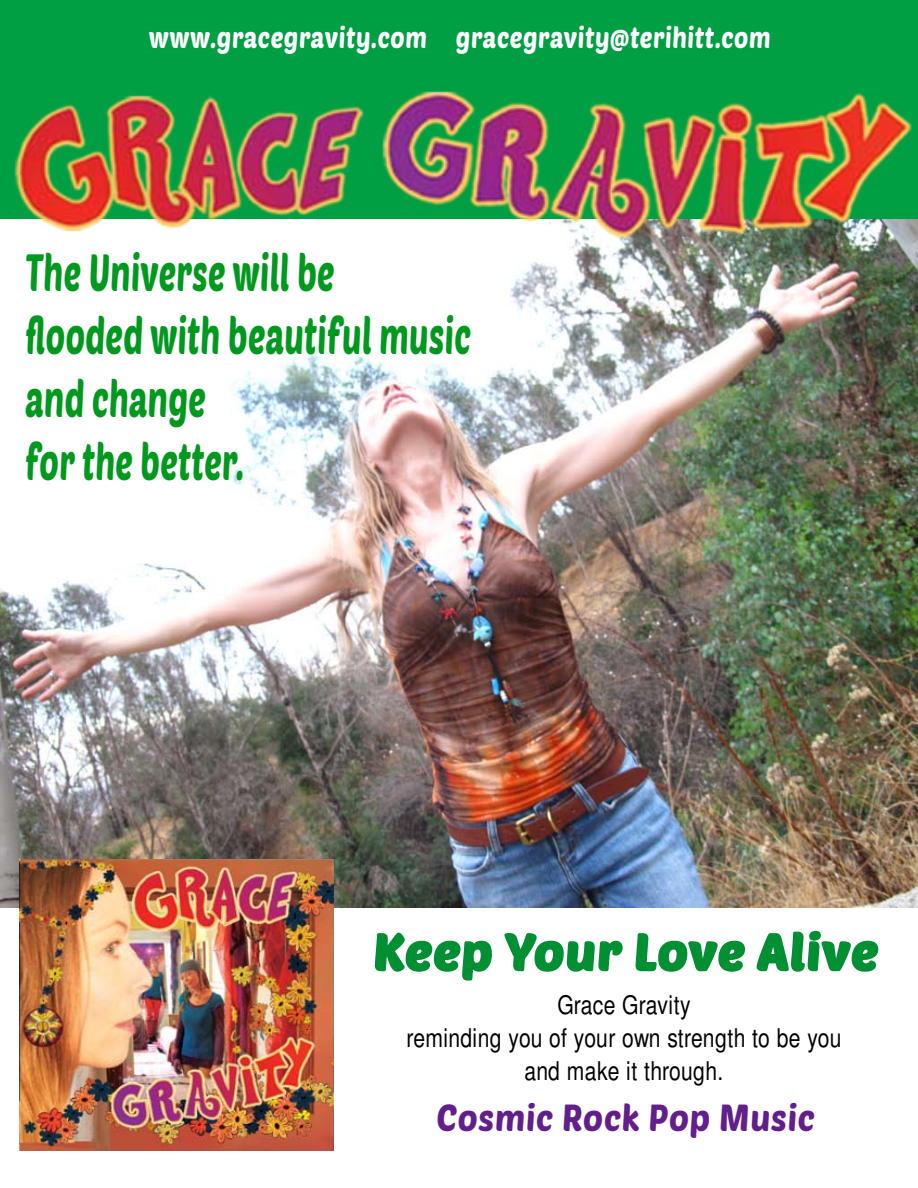
<style>
.page{position:relative;width:918px;height:1188px;background:#fff}
.page>*{position:absolute;margin:0;border:0;box-sizing:border-box;transform-origin:0 0}
.t1{font:51px/63px "Poetsen One";letter-spacing:.01em;color:#00991e;scale:.64 1}
.t2{font:50.7px "Poetsen One";letter-spacing:.025em;color:#009033}
.t3{font:36.75px "Poetsen One";letter-spacing:.02em;color:#621e8b;scale:.91 1}
.t4{font:29.25px "Poetsen One";letter-spacing:.02em;color:#fff;scale:.82 1}
.t5{font:25.8px/33px "Free Sans";letter-spacing:.005em;color:#000;text-align:center;scale:.82 1}
</style>
<div class="page">
<div style="left:0;top:0;width:918px;height:224px;background:#009f44"></div>
<img style="left:0;top:268px;width:918px;height:640px">
<img style="left:0;top:95px;width:369px;height:137px">
<img style="left:369px;top:91px;width:549px;height:177px">
<img style="left:20px;top:860px;width:314px;height:290px">
<svg style="left:374px;top:932px;width:118px;height:49px"></svg>
<svg style="left:503px;top:899px;width:121px;height:73px"></svg>
<svg style="left:635px;top:933px;width:111px;height:39px"></svg>
<svg style="left:756px;top:930px;width:123px;height:42px"></svg>
<p class="t4" style="left:149px;top:19px;width:760px">www.gracegravity.com gracegravity@terihitt.com</p>
<h1 class="t1" style="left:26px;top:239px;width:697px">The Universe will be<br>flooded with beautiful music and change<br>for the better.</h1>
<h2 class="t2" style="left:373px;top:919px;width:506px">Keep Your Love Alive</h2>
<p class="t5" style="left:407px;top:990px;width:532px">Grace Gravity<br>reminding you of your own strength to be you and make it through.</p>
<h3 class="t3" style="left:437px;top:1094px;width:417px">Cosmic Rock Pop Music</h3>
</div>
